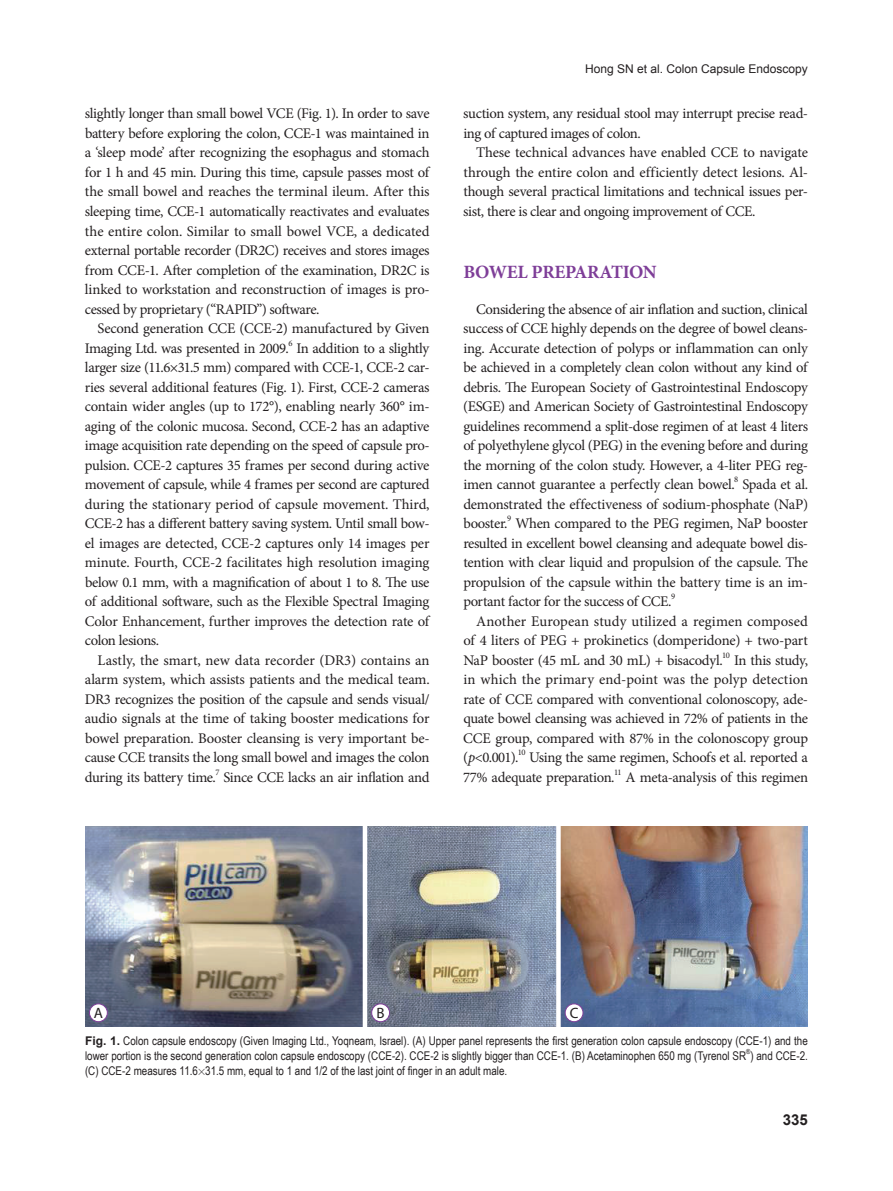
<style>
.page{position:relative;width:893px;height:1191px;background:#fff}
.page>*{position:absolute;margin:0;border:0;box-sizing:border-box;transform-origin:0 0}
.t1{font:700 18.75px "Minion Pro";letter-spacing:-.025em;color:#7e3e98}
.t2{font:700 15px "Arial";color:#231f20}
.t3{font:15px "Myriad Pro";color:#231f20}
.t4{font:14.7px/19.5px "Minion Pro";letter-spacing:-.025em;color:#231f20;text-align:justify}
.t5{font:12px/15px "Arial Narrow";color:#231f20}
.t6{font:12px "Arial";color:#231f20}
.t7{font:8.55px "Minion Pro";color:#231f20}
.t8{font:7.05px "Arial Narrow";color:#231f20}
.s1{font-style:italic}
.s2{font-family:"Arial";font-weight:700}
.s3{font-family:"Myriad Pro";font-weight:300;font-stretch:condensed}
</style>
<div class="page">
<img style="left:85px;top:826px;width:723px;height:200px">
<div style="left:89px;top:1003px;width:18px;height:18px;background:#fff;border-radius:50%"></div>
<div style="left:89px;top:1003px;width:19px;height:19px;border:1px solid #7e3e98;border-radius:50%"></div>
<div style="left:372px;top:1003px;width:17px;height:18px;background:#fff;border-radius:50%"></div>
<div style="left:371px;top:1003px;width:19px;height:19px;border:1px solid #7e3e98;border-radius:50%"></div>
<div style="left:565px;top:1003px;width:18px;height:18px;background:#fff;border-radius:50%"></div>
<div style="left:565px;top:1003px;width:18px;height:19px;border:1px solid #7e3e98;border-radius:50%"></div>
<hr style="left:363px;top:825px;width:4px;height:202px;background:#fff">
<div style="left:556px;top:825px;width:5px;height:202px;background:#fff"></div>
<p class="t4" style="left:85px;top:104px;width:346px">slightly longer than small bowel VCE (Fig. 1). In order to save battery before exploring the colon, CCE-1 was maintained in a ‘sleep mode’ after recognizing the esophagus and stomach for 1 h and 45 min. During this time, capsule passes most of the small bowel and reaches the terminal ileum. After this sleeping time, CCE-1 automatically reactivates and evaluates the entire colon. Similar to small bowel VCE, a dedicated external portable recorder (DR2C) receives and stores images from CCE-1. After completion of the examination, DR2C is linked to workstation and reconstruction of images is pro&shy;cessed by proprietary (“RAPID”) software.</p>
<p class="t4" style="left:85px;top:319px;width:346px;text-indent:13px">Second generation CCE (CCE-2) manufactured by Given<br>Imaging Ltd. was presented in 2009.</p>
<p class="t7" style="left:288px;top:337px;width:6px">6</p>
<p class="t4" style="left:85px;top:338px;width:346px;text-indent:211px">In addition to a slightly larger size (11.6×31.5 mm) compared with CCE-1, CCE-2 car&shy;ries several additional features (Fig. 1). First, CCE-2 cameras contain wider angles (up to 172°), enabling nearly 360° im&shy;aging of the colonic mucosa. Second, CCE-2 has an adaptive image acquisition rate depending on the speed of capsule pro&shy;pulsion. CCE-2 captures 35 frames per second during active movement of capsule, while 4 frames per second are captured during the stationary period of capsule movement. Third, CCE-2 has a different battery saving system. Until small bow&shy;el images are detected, CCE-2 captures only 14 images per minute. Fourth, CCE-2 facilitates high resolution imaging below 0.1 mm, with a magnification of about 1 to 8. The use of additional software, such as the Flexible Spectral Imaging Color Enhancement, further improves the detection rate of colon lesions.</p>
<p class="t4" style="left:85px;top:650px;width:346px;text-indent:13px">Lastly, the smart, new data recorder (DR3) contains an alarm system, which assists patients and the medical team.<br>DR3 recognizes the position of the capsule and sends visual/ audio signals at the time of taking booster medications for bowel preparation. Booster cleansing is very important be&shy;cause CCE transits the long small bowel and images the colon during its battery time.</p>
<p class="t7" style="left:215px;top:766px;width:6px">7</p>
<p class="t4" style="left:223px;top:767px;width:208px">Since CCE lacks an air inflation and</p>
<p class="t6" style="left:585px;top:61px;width:224px">Hong SN et al. Colon Capsule Endoscopy</p>
<p class="t4" style="left:463px;top:104px;width:346px">suction system, any residual stool may interrupt precise read&shy;ing of captured images of colon.</p>
<p class="t4" style="left:463px;top:143px;width:346px;text-indent:13px">These technical advances have enabled CCE to navigate through the entire colon and efficiently detect lesions. Al&shy;though several practical limitations and technical issues per&shy;sist, there is clear and ongoing improvement of CCE.</p>
<p class="t1" style="left:463px;top:259px;width:125px">BOWEL PREPARA</p>
<p class="t1" style="left:611px;top:259px;width:44px">TION</p>
<p class="t4" style="left:463px;top:299px;width:346px;text-indent:13px">Considering the absence of air inflation and suction, clinical success of CCE highly depends on the degree of bowel cleans&shy;ing. Accurate detection of polyps or inflammation can only be achieved in a completely clean colon without any kind of debris. The European Society of Gastrointestinal Endoscopy (ESGE) and American Society of Gastrointestinal Endoscopy guidelines recommend a split-dose regimen of at least 4 liters of polyethylene glycol (PEG) in the evening before and during the morning of the colon study. However, a 4-liter PEG reg&shy;imen cannot guarantee a perfectly clean bowel.</p>
<p class="t7" style="left:734px;top:474px;width:6px">8</p>
<p class="t4" style="left:463px;top:475px;width:346px;text-indent:279px">Spada et al. demonstrated the effectiveness of sodium-phosphate (NaP) booster.</p>
<p class="t7" style="left:507px;top:513px;width:6px">9</p>
<p class="t4" style="left:463px;top:514px;width:346px;text-indent:52px">When compared to the PEG regimen, NaP booster resulted in excellent bowel cleansing and adequate bowel dis&shy;tention with clear liquid and propulsion of the capsule. The propulsion of the capsule within the battery time is an im&shy;portant factor for the success of CCE.</p>
<p class="t7" style="left:671px;top:591px;width:6px">9</p>
<p class="t4" style="left:463px;top:611px;width:346px;text-indent:13px">Another European study utilized a regimen composed of 4 liters of PEG + prokinetics (domperidone) + two-part NaP booster (45 mL and 30 mL) + bisacodyl.</p>
<p class="t7" style="left:722px;top:649px;width:9px">10</p>
<p class="t4" style="left:463px;top:650px;width:346px;text-indent:271px">In this study, in which the primary end-point was the polyp detection rate of CCE compared with conventional colonoscopy, ade&shy;quate bowel cleansing was achieved in 72% of patients in the CCE group, compared with 87% in the colonoscopy group (<span class="s1">p</span>&lt;0.001).</p>
<p class="t7" style="left:518px;top:747px;width:9px">10</p>
<p class="t4" style="left:463px;top:748px;width:346px;text-indent:66px">Using the same regimen, Schoofs et al. reported a<br>77% adequate preparation.</p>
<p class="t7" style="left:614px;top:766px;width:9px">11</p>
<p class="t4" style="left:626px;top:767px;width:184px">A meta-analysis of this regimen</p>
<p class="t3" style="left:94px;top:1003px;width:11px">A</p>
<p class="t3" style="left:377px;top:1003px;width:10px">B</p>
<p class="t3" style="left:570px;top:1003px;width:10px">C</p>
<p class="t5" style="left:85px;top:1032px;width:724px"><span class="s2">Fig. 1.</span> Colon capsule endoscopy (Given Imaging Ltd., Yoqneam, Israel). (A) Upper panel represents the first generation colon capsule endoscopy (CCE-1) and the lower portion is the second generation colon capsule endoscopy (CCE-2). CCE-2 is slightly bigger than CCE-1. (B) Acetaminophen 650 mg (Tyrenol SR ) and CCE-2.</p>
<p class="t8" style="left:746px;top:1046px;width:6px">®</p>
<p class="t5" style="left:85px;top:1062px;width:424px">(C) CCE-2 measures 11.6<span class="s3">×</span>31.5 mm, equal to 1 and 1/2 of the last joint of finger in an adult male.</p>
<p class="t2" style="left:783px;top:1109px;width:27px">335</p>
</div>
